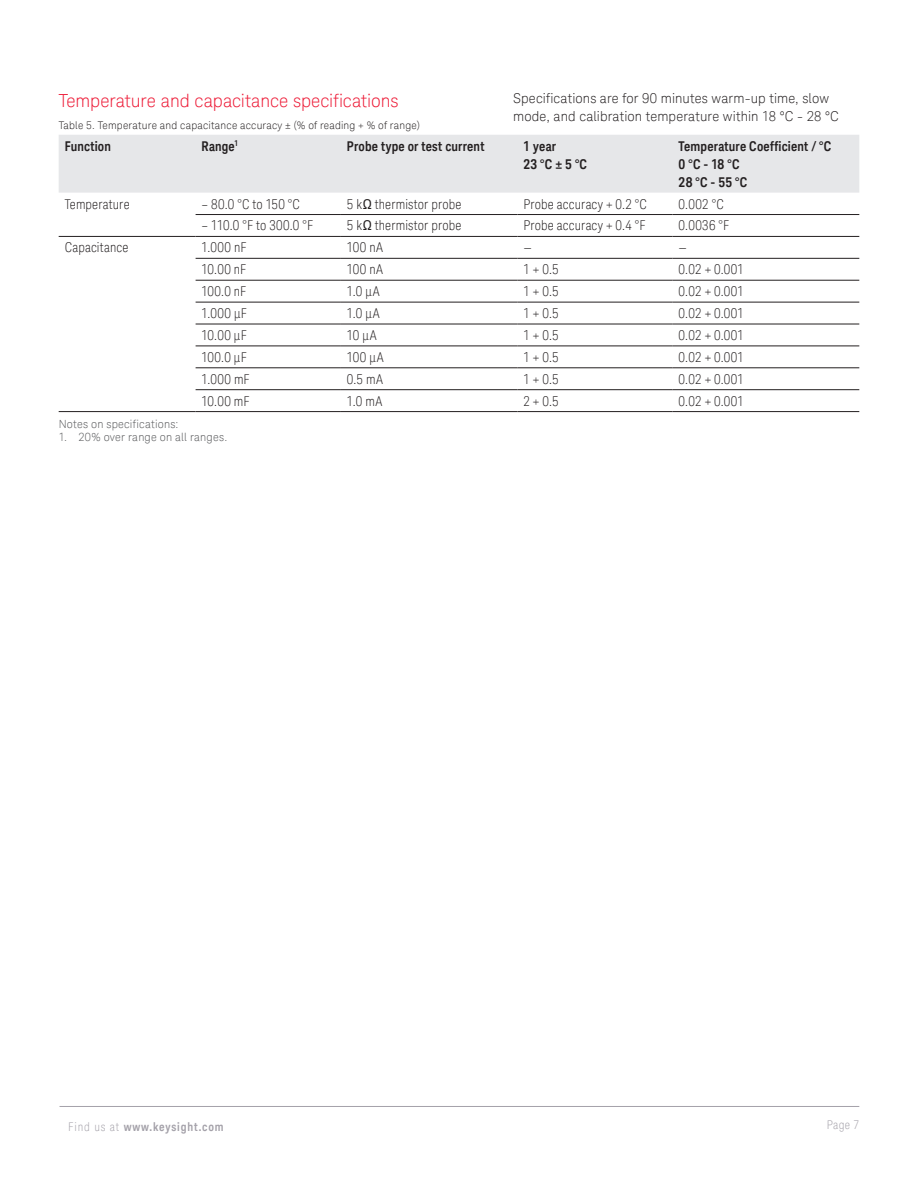
<style>
.page{position:relative;width:918px;height:1188px;background:#fff}
.page>*{position:absolute;margin:0;border:0;box-sizing:border-box;transform-origin:0 0}
.K_Heading_2{font:300 18px "Keysight Sans";letter-spacing:-.005em;color:#ed1a36}
.K_Table_Text{font:300 condensed 13.5px "Keysight Sans";letter-spacing:.015em;color:#231f20}
.K_Table_Heading_1{font:700 13.5px/18px "Keysight Sans Condensed";letter-spacing:.01em;color:#231f20}
.K_Body_Text{font:300 13.5px/18px "Keysight Sans";letter-spacing:.01em;color:#231f20}
.t1{font:700 12px "Keysight Sans Condensed";letter-spacing:.07em;color:#a4a1a9}
.t2{font:300 condensed 12px "Keysight Sans";color:#a4a1a9}
.K_Footnote_plain{font:300 11.25px "Keysight Sans";letter-spacing:.015em;color:#57585a}
.K_Captions{font:300 10.5px "Keysight Sans";letter-spacing:.02em;color:#231f20}
.s1{font-family:"Keysight Sans";font-weight:300;font-stretch:condensed}
</style>
<div class="page">
<div style="left:59px;top:135px;width:800px;height:58px;background:#e6e7e9"></div>
<hr style="left:59px;top:411px;width:137px;height:1px;background:#231f20">
<hr style="left:196px;top:214px;width:145px;height:1px;background:#231f20">
<hr style="left:341px;top:214px;width:176px;height:1px;background:#231f20">
<hr style="left:517px;top:214px;width:156px;height:1px;background:#231f20">
<hr style="left:673px;top:214px;width:186px;height:1px;background:#231f20">
<hr style="left:59px;top:236px;width:137px;height:1px;background:#231f20">
<hr style="left:196px;top:236px;width:145px;height:1px;background:#231f20">
<hr style="left:341px;top:236px;width:176px;height:1px;background:#231f20">
<hr style="left:517px;top:236px;width:156px;height:1px;background:#231f20">
<hr style="left:673px;top:236px;width:186px;height:1px;background:#231f20">
<hr style="left:196px;top:258px;width:145px;height:1px;background:#231f20">
<hr style="left:341px;top:258px;width:176px;height:1px;background:#231f20">
<hr style="left:517px;top:258px;width:156px;height:1px;background:#231f20">
<hr style="left:673px;top:258px;width:186px;height:1px;background:#231f20">
<hr style="left:196px;top:280px;width:145px;height:1px;background:#231f20">
<hr style="left:341px;top:280px;width:176px;height:1px;background:#231f20">
<hr style="left:517px;top:280px;width:156px;height:1px;background:#231f20">
<hr style="left:673px;top:280px;width:186px;height:1px;background:#231f20">
<hr style="left:196px;top:302px;width:145px;height:1px;background:#231f20">
<hr style="left:341px;top:302px;width:176px;height:1px;background:#231f20">
<hr style="left:517px;top:302px;width:156px;height:1px;background:#231f20">
<hr style="left:673px;top:302px;width:186px;height:1px;background:#231f20">
<hr style="left:196px;top:324px;width:145px;height:1px;background:#231f20">
<hr style="left:341px;top:324px;width:176px;height:1px;background:#231f20">
<hr style="left:517px;top:324px;width:156px;height:1px;background:#231f20">
<hr style="left:673px;top:324px;width:186px;height:1px;background:#231f20">
<hr style="left:196px;top:346px;width:145px;height:1px;background:#231f20">
<hr style="left:341px;top:346px;width:176px;height:1px;background:#231f20">
<hr style="left:517px;top:346px;width:156px;height:1px;background:#231f20">
<hr style="left:673px;top:346px;width:186px;height:1px;background:#231f20">
<hr style="left:196px;top:367px;width:145px;height:1px;background:#231f20">
<hr style="left:341px;top:367px;width:176px;height:1px;background:#231f20">
<hr style="left:517px;top:367px;width:156px;height:1px;background:#231f20">
<hr style="left:673px;top:367px;width:186px;height:1px;background:#231f20">
<hr style="left:196px;top:389px;width:145px;height:1px;background:#231f20">
<hr style="left:341px;top:389px;width:176px;height:1px;background:#231f20">
<hr style="left:517px;top:389px;width:156px;height:1px;background:#231f20">
<hr style="left:673px;top:389px;width:186px;height:1px;background:#231f20">
<hr style="left:196px;top:411px;width:145px;height:1px;background:#231f20">
<hr style="left:341px;top:411px;width:176px;height:1px;background:#231f20">
<hr style="left:517px;top:411px;width:156px;height:1px;background:#231f20">
<hr style="left:673px;top:411px;width:186px;height:1px;background:#231f20">
<hr style="left:60px;top:1106px;width:799px;height:1px;background:#a4a1a9">
<p class="K_Body_Text" style="left:513px;top:90px;width:327px">Specifications are for 90 minutes warm-up time, slow mode, and calibration temperature within 18 °C - 28 °C</p>
<p class="K_Heading_2" style="left:59px;top:90px;width:341px">Temperature and capacitance specifications</p>
<p class="K_Captions" style="left:59px;top:119px;width:363px">Table 5. Temperature and capacitance accuracy ± (% of reading + % of range)</p>
<p class="K_Table_Heading_1" style="left:65px;top:137px;width:48px">Function</p>
<p class="K_Table_Heading_1" style="left:202px;top:137px;width:38px">Range<sup>1</sup></p>
<p class="K_Table_Heading_1" style="left:347px;top:137px;width:139px">Probe type or test current</p>
<p class="K_Table_Heading_1" style="left:523px;top:137px;width:65px">1 year<br>23 °C ± 5 °C</p>
<p class="K_Table_Heading_1" style="left:679px;top:137px;width:154px">Temperature Coefficient / °C<br>0 °C - 18 °C<br>28 °C - 55 °C</p>
<p class="K_Table_Text" style="left:65px;top:196px;width:67px">Temperature</p>
<p class="K_Table_Text" style="left:202px;top:196px;width:100px">– 80.0 °C to 150 °C</p>
<p class="K_Table_Text" style="left:347px;top:196px;width:116px">5 kΩ thermistor probe</p>
<p class="K_Table_Text" style="left:523px;top:196px;width:125px">Probe accuracy + 0.2 °C</p>
<p class="K_Table_Text" style="left:679px;top:196px;width:47px">0.002 °C</p>
<p class="K_Table_Text" style="left:202px;top:218px;width:113px">– 110.0 °F to 300.0 °F</p>
<p class="K_Table_Text" style="left:347px;top:218px;width:116px">5 kΩ thermistor probe</p>
<p class="K_Table_Text" style="left:523px;top:218px;width:124px">Probe accuracy + 0.4 °F</p>
<p class="K_Table_Text" style="left:679px;top:218px;width:52px">0.0036 °F</p>
<p class="K_Table_Text" style="left:65px;top:240px;width:65px">Capacitance</p>
<p class="K_Table_Text" style="left:202px;top:240px;width:46px">1.000 nF</p>
<p class="K_Table_Text" style="left:347px;top:240px;width:38px">100 nA</p>
<p class="K_Table_Text" style="left:523px;top:240px;width:10px">—</p>
<p class="K_Table_Text" style="left:679px;top:240px;width:10px">—</p>
<p class="K_Table_Text" style="left:202px;top:261px;width:46px">10.00 nF</p>
<p class="K_Table_Text" style="left:347px;top:261px;width:38px">100 nA</p>
<p class="K_Table_Text" style="left:523px;top:261px;width:37px">1 + 0.5</p>
<p class="K_Table_Text" style="left:679px;top:261px;width:67px">0.02 + 0.001</p>
<p class="K_Table_Text" style="left:202px;top:283px;width:46px">100.0 nF</p>
<p class="K_Table_Text" style="left:347px;top:283px;width:34px">1.0 μA</p>
<p class="K_Table_Text" style="left:523px;top:283px;width:37px">1 + 0.5</p>
<p class="K_Table_Text" style="left:679px;top:283px;width:67px">0.02 + 0.001</p>
<p class="K_Table_Text" style="left:202px;top:305px;width:47px">1.000 μF</p>
<p class="K_Table_Text" style="left:347px;top:305px;width:34px">1.0 μA</p>
<p class="K_Table_Text" style="left:523px;top:305px;width:37px">1 + 0.5</p>
<p class="K_Table_Text" style="left:679px;top:305px;width:67px">0.02 + 0.001</p>
<p class="K_Table_Text" style="left:202px;top:327px;width:47px">10.00 μF</p>
<p class="K_Table_Text" style="left:347px;top:327px;width:31px">10 μA</p>
<p class="K_Table_Text" style="left:523px;top:327px;width:37px">1 + 0.5</p>
<p class="K_Table_Text" style="left:679px;top:327px;width:67px">0.02 + 0.001</p>
<p class="K_Table_Text" style="left:202px;top:349px;width:47px">100.0 μF</p>
<p class="K_Table_Text" style="left:347px;top:349px;width:38px">100 μA</p>
<p class="K_Table_Text" style="left:523px;top:349px;width:37px">1 + 0.5</p>
<p class="K_Table_Text" style="left:679px;top:349px;width:67px">0.02 + 0.001</p>
<p class="K_Table_Text" style="left:202px;top:371px;width:50px">1.000 mF</p>
<p class="K_Table_Text" style="left:347px;top:371px;width:38px">0.5 mA</p>
<p class="K_Table_Text" style="left:523px;top:371px;width:37px">1 + 0.5</p>
<p class="K_Table_Text" style="left:679px;top:371px;width:67px">0.02 + 0.001</p>
<p class="K_Table_Text" style="left:202px;top:393px;width:49px">10.00 mF</p>
<p class="K_Table_Text" style="left:347px;top:393px;width:37px">1.0 mA</p>
<p class="K_Table_Text" style="left:523px;top:393px;width:37px">2 + 0.5</p>
<p class="K_Table_Text" style="left:679px;top:393px;width:67px">0.02 + 0.001</p>
<p class="K_Footnote_plain" style="left:59px;top:417px;width:121px">Notes on specifications:</p>
<p class="K_Footnote_plain" style="left:59px;top:431px;width:170px">1. 20% over range on all ranges.</p>
<p class="t1" style="left:68px;top:1119px;width:157px"><span class="s1">Find us at</span> www.keysight.com</p>
<p class="t2" style="left:827px;top:1117px;width:34px">Page 7</p>
</div>
